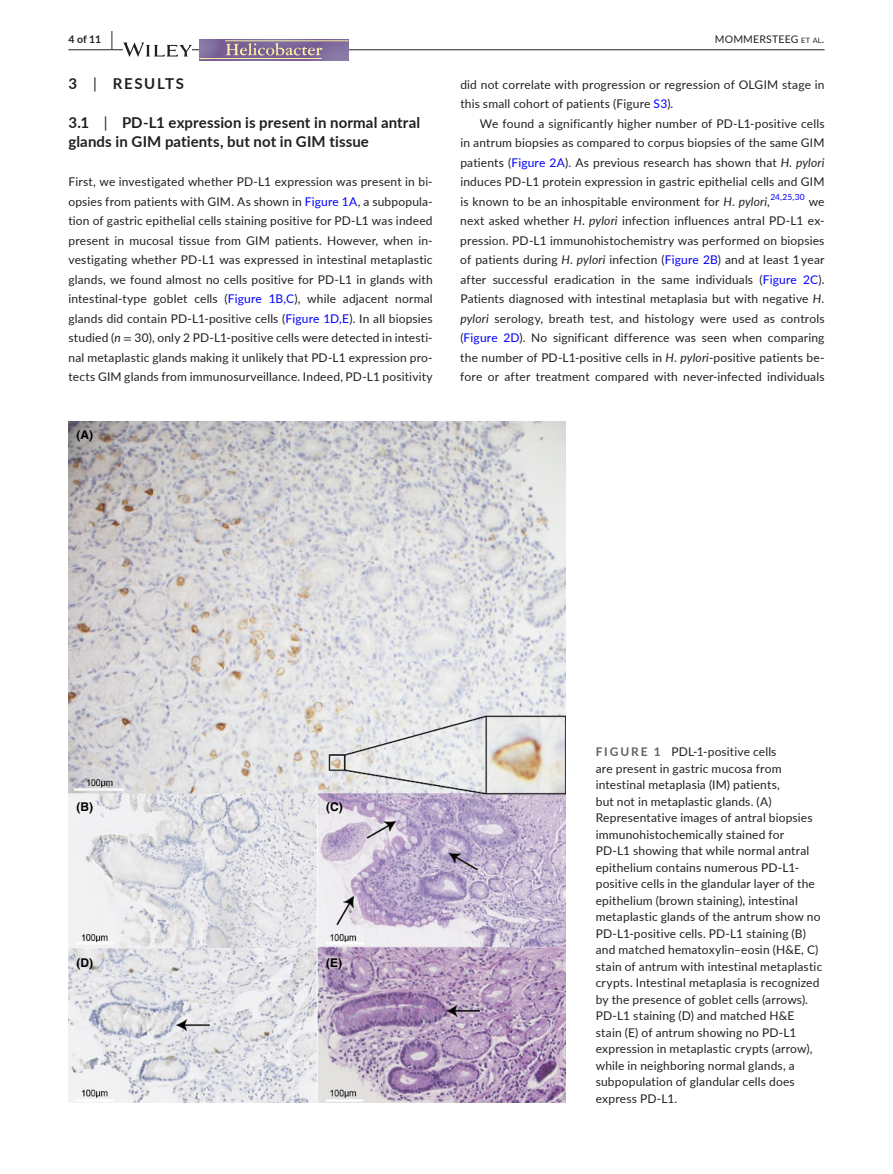
<style>
.page{position:relative;width:893px;height:1174px;background:#fff}
.page>*{position:absolute;margin:0;border:0;box-sizing:border-box;transform-origin:0 0}
.t1{font:700 15px/19.5px "Lato";letter-spacing:.01em;color:#231f20}
.t2{font:700 15px "Lato";letter-spacing:.105em;color:#231f20}
.t3{font:12px/19.5px "Lato";letter-spacing:.015em;color:#231f20;text-align:justify}
.t4{font:700 12px "Helvetica";color:#000}
.t5{font:10.5px "Lato";letter-spacing:.02em;color:#231f20}
.t6{font:700 10.5px "Lato";color:#231f20}
.t7{font:8.4px "Lato";color:#00f}
.s1{font-size:19.5px}
.s2{font-size:7.35px}
.s3{font-style:inherit}
.s4{font-weight:400}
.s5{color:#00f}
.s6{font-style:italic}
.s7{font-family:"STIX"}
.s8{font-weight:700;color:#636366}
</style>
<div class="page">
<hr style="left:68px;top:49px;width:756px;height:1px;background:#231f20">
<svg style="left:123px;top:42px;width:69px;height:15px"></svg>
<img style="left:200px;top:39px;width:148px;height:21px">
<svg style="left:226px;top:43px;width:96px;height:13px"></svg>
<hr style="left:225px;top:40px;width:123px;height:1px;background:#f9eea4">
<hr style="left:200px;top:58px;width:122px;height:1px;background:#f9eea4">
<img style="left:68px;top:422px;width:498px;height:680px">
<p class="t6" style="left:68px;top:31px;width:46px">4 of 11 <span class="s1">|</span></p>
<p class="t5" style="left:715px;top:31px;width:111px">MOMMERSTEEG <span class="s2">et al</span><span class="s3">.</span></p>
<p class="t2" style="left:68px;top:72px;width:117px">3 <span class="s4">|</span> RESULTS</p>
<p class="t1" style="left:68px;top:112px;width:353px">3.1 <span class="s4">|</span> PD-L1 expression is present in normal antral glands in GIM patients, but not in GIM tissue</p>
<p class="t3" style="left:68px;top:171px;width:366px">First, we investigated whether PD-L1 expression was present in bi&shy;opsies from patients with GIM. As shown in <span class="s5">Figure 1A</span>, a subpopula&shy;tion of gastric epithelial cells staining positive for PD-L1 was indeed present in mucosal tissue from GIM patients. However, when in&shy;vestigating whether PD-L1 was expressed in intestinal metaplastic glands, we found almost no cells positive for PD-L1 in glands with intestinal-type goblet cells (<span class="s5">Figure 1B,C</span>), while adjacent normal glands did contain PD-L1-positive cells (<span class="s5">Figure 1D,E</span>). In all biopsies studied (<span class="s6">n</span> <span class="s7">=</span> 30), only 2 PD-L1-positive cells were detected in intesti&shy;nal metaplastic glands making it unlikely that PD-L1 expression pro&shy;tects GIM glands from immunosurveillance. Indeed, PD-L1 positivity</p>
<p class="t3" style="left:460px;top:74px;width:366px">did not correlate with progression or regression of OLGIM stage in this small cohort of patients (Figure <span class="s5">S3</span>).</p>
<p class="t3" style="left:460px;top:113px;width:366px;text-indent:20px">We found a significantly higher number of PD-L1-positive cells in antrum biopsies as compared to corpus biopsies of the same GIM patients (<span class="s5">Figure 2A</span>). As previous research has shown that <span class="s6">H. pylori </span>induces PD-L1 protein expression in gastric epithelial cells and GIM is known to be an inhospitable environment for <span class="s6">H. pylori</span>,</p>
<p class="t7" style="left:770px;top:191px;width:36px">24,25,30</p>
<p class="t3" style="left:460px;top:191px;width:366px;text-indent:348px">we next asked whether <span class="s6">H. pylori</span> infection influences antral PD-L1 ex&shy;pression. PD-L1 immunohistochemistry was performed on biopsies of patients during <span class="s6">H. pylori</span> infection (<span class="s5">Figure 2B</span>) and at least 1 year after successful eradication in the same individuals (<span class="s5">Figure 2C</span>).<br>Patients diagnosed with intestinal metaplasia but with negative <span class="s6">H. pylori</span> serology, breath test, and histology were used as controls (<span class="s5">Figure 2D</span>). No significant difference was seen when comparing the number of PD-L1-positive cells in <span class="s6">H. pylori</span>-positive patients be&shy;fore or after treatment compared with never-infected individuals</p>
<p class="t4" style="left:76px;top:427px;width:18px">(A)</p>
<p class="t4" style="left:76px;top:799px;width:18px">(B)</p>
<p class="t4" style="left:326px;top:799px;width:18px">(C)</p>
<p class="t4" style="left:76px;top:955px;width:18px">(D)</p>
<p class="t4" style="left:326px;top:955px;width:17px">(E)</p>
<p class="t3" style="left:596px;top:743px;width:228px;line-height:16.5px;text-align:left"><span class="s8">FIGURE 1</span> PDL-1-positive cells<br>are present in gastric mucosa from intestinal metaplasia (IM) patients,<br>but not in metaplastic glands. (A)<br>Representative images of antral biopsies immunohistochemically stained for<br>PD-L1 showing that while normal antral epithelium contains numerous PD-L1- positive cells in the glandular layer of the epithelium (brown staining), intestinal metaplastic glands of the antrum show no PD-L1-positive cells. PD-L1 staining (B) and matched hematoxylin–eosin (H&amp;E, C) stain of antrum with intestinal metaplastic crypts. Intestinal metaplasia is recognized by the presence of goblet cells (arrows).<br>PD-L1 staining (D) and matched H&amp;E stain (E) of antrum showing no PD-L1 expression in metaplastic crypts (arrow), while in neighboring normal glands, a subpopulation of glandular cells does express PD-L1.</p>
</div>
